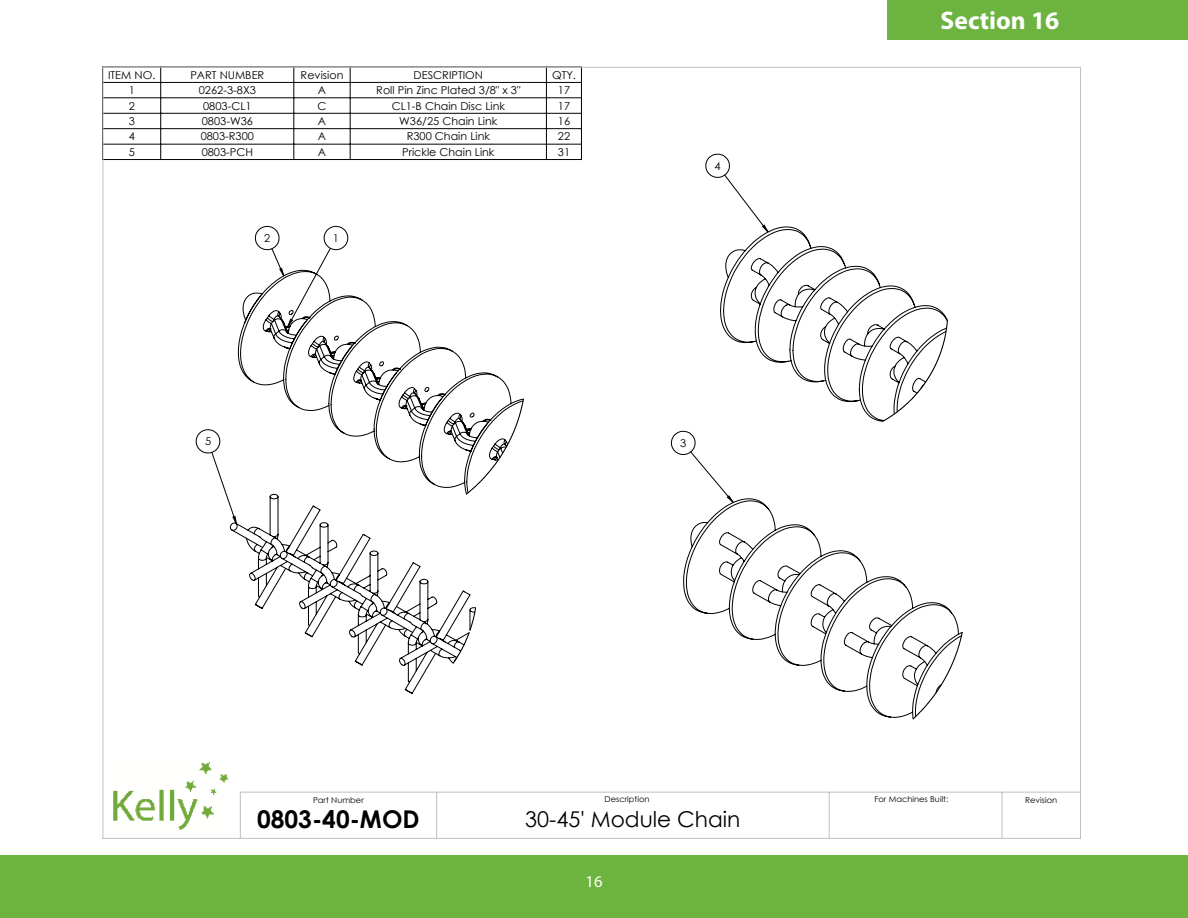
<style>
.page{position:relative;width:1188px;height:918px;background:#fff}
.page>*{position:absolute;margin:0;border:0;box-sizing:border-box;transform-origin:0 0}
.kelle_dot_points{font:700 25.5px "Myriad Pro";color:#fff}
.t1{font:700 24.45px "Century Gothic";color:#000}
.t2{font:21.75px "Century Gothic";color:#000}
.kelle_dot_points-2{font:16.5px "Myriad Pro";color:#fff}
.t3{font:10.95px "Century Gothic";color:#000}
.t4{font:8.1px "Century Gothic";color:#000}
</style>
<div class="page">
<div style="left:0;top:856px;width:1188px;height:62px;background:#6cb43f"></div>
<img style="left:113px;top:762px;width:116px;height:68px">
<svg style="left:102px;top:66px;width:667px;height:523px"></svg>
<hr style="left:102px;top:67px;width:1px;height:93px;background:#000">
<hr style="left:103px;top:159px;width:478px;height:1px;background:#000">
<hr style="left:581px;top:67px;width:1px;height:93px;background:#000">
<svg style="left:160px;top:68px;width:1px;height:14px"></svg>
<svg style="left:293px;top:68px;width:1px;height:14px"></svg>
<svg style="left:350px;top:68px;width:1px;height:14px"></svg>
<svg style="left:546px;top:68px;width:1px;height:14px"></svg>
<hr style="left:160px;top:82px;width:1px;height:78px;background:#000">
<hr style="left:293px;top:82px;width:1px;height:78px;background:#000">
<hr style="left:350px;top:82px;width:1px;height:78px;background:#000">
<hr style="left:546px;top:82px;width:1px;height:78px;background:#000">
<hr style="left:103px;top:97px;width:478px;height:1px;background:#000">
<hr style="left:103px;top:113px;width:478px;height:1px;background:#000">
<hr style="left:103px;top:128px;width:478px;height:1px;background:#000">
<hr style="left:103px;top:144px;width:478px;height:1px;background:#000">
<hr style="left:103px;top:82px;width:478px;height:1px;background:#000">
<svg style="left:211px;top:174px;width:558px;height:351px"></svg>
<hr style="left:103px;top:67px;width:1px;height:771px;background:#c0c0c0">
<hr style="left:85px;top:39px;width:1018px;height:1px;background:#c0c0c0">
<hr style="left:85px;top:39px;width:1px;height:817px;background:#c0c0c0">
<hr style="left:85px;top:869px;width:1018px;height:1px;background:#c0c0c0">
<hr style="left:1139px;top:39px;width:1px;height:817px;background:#c0c0c0">
<hr style="left:103px;top:838px;width:977px;height:1px;background:#c0c0c0">
<hr style="left:1080px;top:67px;width:1px;height:771px;background:#c0c0c0">
<hr style="left:103px;top:67px;width:977px;height:1px;background:#c0c0c0">
<hr style="left:240px;top:792px;width:840px;height:1px;background:#c0c0c0">
<hr style="left:1002px;top:792px;width:1px;height:46px;background:#c0c0c0">
<hr style="left:829px;top:792px;width:1px;height:46px;background:#c0c0c0">
<hr style="left:436px;top:792px;width:1px;height:46px;background:#c0c0c0">
<hr style="left:240px;top:792px;width:1px;height:46px;background:#c0c0c0">
<svg style="left:233px;top:225px;width:535px;height:299px"></svg>
<svg style="left:237px;top:269px;width:288px;height:226px"></svg>
<svg style="left:229px;top:493px;width:248px;height:201px"></svg>
<svg style="left:719px;top:226px;width:229px;height:196px"></svg>
<svg style="left:683px;top:498px;width:280px;height:222px"></svg>
<div style="left:888px;top:0;width:300px;height:39px;background:#6cb43f"></div>
<p class="t3" style="left:108px;top:67px;width:49px">ITEM NO.</p>
<p class="t3" style="left:190px;top:67px;width:75px">PART NUMBER</p>
<p class="t3" style="left:301px;top:67px;width:44px">Revision</p>
<p class="t3" style="left:414px;top:67px;width:71px">DESCRIPTION</p>
<p class="t3" style="left:552px;top:67px;width:25px">QTY.</p>
<p class="t3" style="left:129px;top:83px;width:8px">1</p>
<p class="t3" style="left:199px;top:83px;width:59px">0262-3-8X3</p>
<p class="t3" style="left:318px;top:83px;width:10px">A</p>
<p class="t3" style="left:376px;top:83px;width:146px">Roll Pin Zinc Plated 3/8" x 3"</p>
<p class="t3" style="left:558px;top:83px;width:14px">17</p>
<p class="t3" style="left:129px;top:98px;width:8px">2</p>
<p class="t3" style="left:203px;top:98px;width:50px">0803-CL1</p>
<p class="t3" style="left:318px;top:98px;width:11px">C</p>
<p class="t3" style="left:392px;top:98px;width:115px">CL1-B Chain Disc Link</p>
<p class="t3" style="left:558px;top:98px;width:14px">17</p>
<p class="t3" style="left:129px;top:113px;width:8px">3</p>
<p class="t3" style="left:202px;top:113px;width:53px">0803-W36</p>
<p class="t3" style="left:318px;top:113px;width:10px">A</p>
<p class="t3" style="left:399px;top:113px;width:100px">W36/25 Chain Link</p>
<p class="t3" style="left:558px;top:113px;width:14px">16</p>
<p class="t3" style="left:129px;top:129px;width:8px">4</p>
<p class="t3" style="left:201px;top:129px;width:55px">0803-R300</p>
<p class="t3" style="left:318px;top:129px;width:10px">A</p>
<p class="t3" style="left:407px;top:129px;width:85px">R300 Chain Link</p>
<p class="t3" style="left:558px;top:129px;width:14px">22</p>
<p class="t3" style="left:129px;top:144px;width:8px">5</p>
<p class="t3" style="left:202px;top:144px;width:53px">0803-PCH</p>
<p class="t3" style="left:318px;top:144px;width:10px">A</p>
<p class="t3" style="left:402px;top:144px;width:94px">Prickle Chain Link</p>
<p class="t3" style="left:558px;top:144px;width:14px">31</p>
<p class="t3" style="left:264px;top:230px;width:8px">2</p>
<p class="t3" style="left:333px;top:230px;width:8px">1</p>
<p class="t3" style="left:205px;top:434px;width:8px">5</p>
<p class="t3" style="left:715px;top:158px;width:8px">4</p>
<p class="t3" style="left:680px;top:435px;width:8px">3</p>
<p class="kelle_dot_points" style="left:941px;top:4px;width:120px">Section 16</p>
<p class="t4" style="left:313px;top:794px;width:52px">Part Number</p>
<p class="t4" style="left:605px;top:794px;width:47px">Description</p>
<p class="t4" style="left:875px;top:794px;width:75px">For Machines Built:</p>
<p class="t4" style="left:1025px;top:795px;width:34px">Revision</p>
<p class="t1" style="left:257px;top:800px;width:164px">0803-40-MOD</p>
<p class="t2" style="left:525px;top:804px;width:217px">30-45' Module Chain</p>
<p class="kelle_dot_points-2" style="left:586px;top:873px;width:18px">16</p>
</div>
